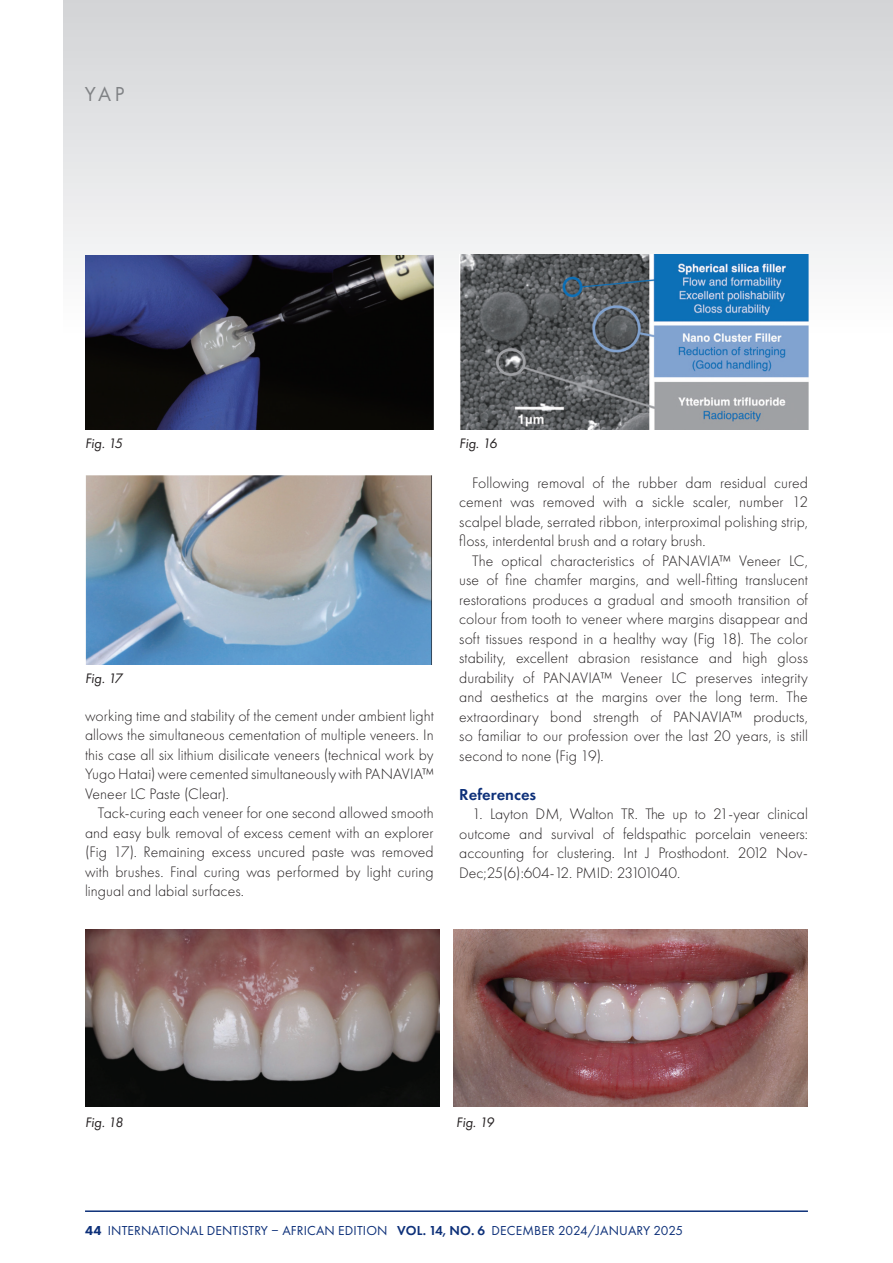
<style>
.page{position:relative;width:893px;height:1263px;background:#fff}
.page>*{position:absolute;margin:0;border:0;box-sizing:border-box;transform-origin:0 0}
.t1{font:21px "Futura PT";color:#808285}
.t2{font:600 16.5px "Futura PT";color:#0d3079}
.t3{font:300 15.75px/19.5px "Futura PT";letter-spacing:.005em;color:#231f20;text-align:justify}
.DM_Caption{font:italic 14.25px "Futura PT";color:#231f20}
.t4{font:13.5px "Futura PT";letter-spacing:.01em;color:#0d3079}
.s1{font-weight:800}
.s2{font-weight:600}
</style>
<div class="page">
<div style="left:64px;top:0;width:829px;height:337px;background:linear-gradient(to bottom,#d3d4d6,#fbfcfd)"></div>
<hr style="left:85px;top:1210px;width:723px;height:2px;background:#0d3079">
<img style="left:85px;top:929px;width:354px;height:177px">
<img style="left:453px;top:929px;width:355px;height:177px">
<img style="left:85px;top:475px;width:347px;height:190px">
<img style="left:85px;top:255px;width:349px;height:174px">
<img style="left:459px;top:255px;width:349px;height:174px">
<p class="t1" style="left:85px;top:82px;width:41px">YAP</p>
<p class="DM_Caption" style="left:85px;top:434px;width:39px">Fig. 15</p>
<p class="DM_Caption" style="left:459px;top:434px;width:39px">Fig. 16</p>
<p class="DM_Caption" style="left:85px;top:670px;width:39px">Fig. 17</p>
<p class="t3" style="left:85px;top:706px;width:350px">working time and stability of the cement under ambient light allows the simultaneous cementation of multiple veneers. In this case all six lithium disilicate veneers (technical work by Yugo Hatai) were cemented simultaneously with PANAVIA™ Veneer LC Paste (Clear).</p>
<p class="t3" style="left:85px;top:803px;width:350px;text-indent:13px">Tack-curing each veneer for one second allowed smooth and easy bulk removal of excess cement with an explorer (Fig 17). Remaining excess uncured paste was removed with brushes. Final curing was performed by light curing lingual and labial surfaces.</p>
<p class="t3" style="left:459px;top:473px;width:350px;text-indent:13px">Following removal of the rubber dam residual cured cement was removed with a sickle scaler, number 12 scalpel blade, serrated ribbon, interproximal polishing strip, floss, interdental brush and a rotary brush.</p>
<p class="t3" style="left:459px;top:551px;width:350px;text-indent:13px">The optical characteristics of PANAVIA™ Veneer LC, use of fine chamfer margins, and well-fitting translucent restorations produces a gradual and smooth transition of colour from tooth to veneer where margins disappear and soft tissues respond in a healthy way (Fig 18). The color stability, excellent abrasion resistance and high gloss durability of PANAVIA™ Veneer LC preserves integrity and aesthetics at the margins over the long term. The extraordinary bond strength of PANAVIA™ products, so familiar to our profession over the last 20 years, is still second to none (Fig 19).</p>
<p class="t2" style="left:459px;top:784px;width:79px">References</p>
<p class="t3" style="left:459px;top:804px;width:350px;text-indent:13px">1. Layton DM, Walton TR. The up to 21-year clinical outcome and survival of feldspathic porcelain veneers: accounting for clustering. Int J Prosthodont. 2012 Nov-Dec;25(6):604-12. PMID: 23101040.</p>
<p class="DM_Caption" style="left:85px;top:1113px;width:40px">Fig. 18</p>
<p class="DM_Caption" style="left:456px;top:1113px;width:40px">Fig. 19</p>
<p class="t4" style="left:85px;top:1223px;width:600px"><span class="s1">44</span> INTERNATIONAL DENTISTRY – AFRICAN EDITION <span class="s2">VOL. 14, NO. 6</span> DECEMBER 2024/JANUARY 2025</p>
</div>
